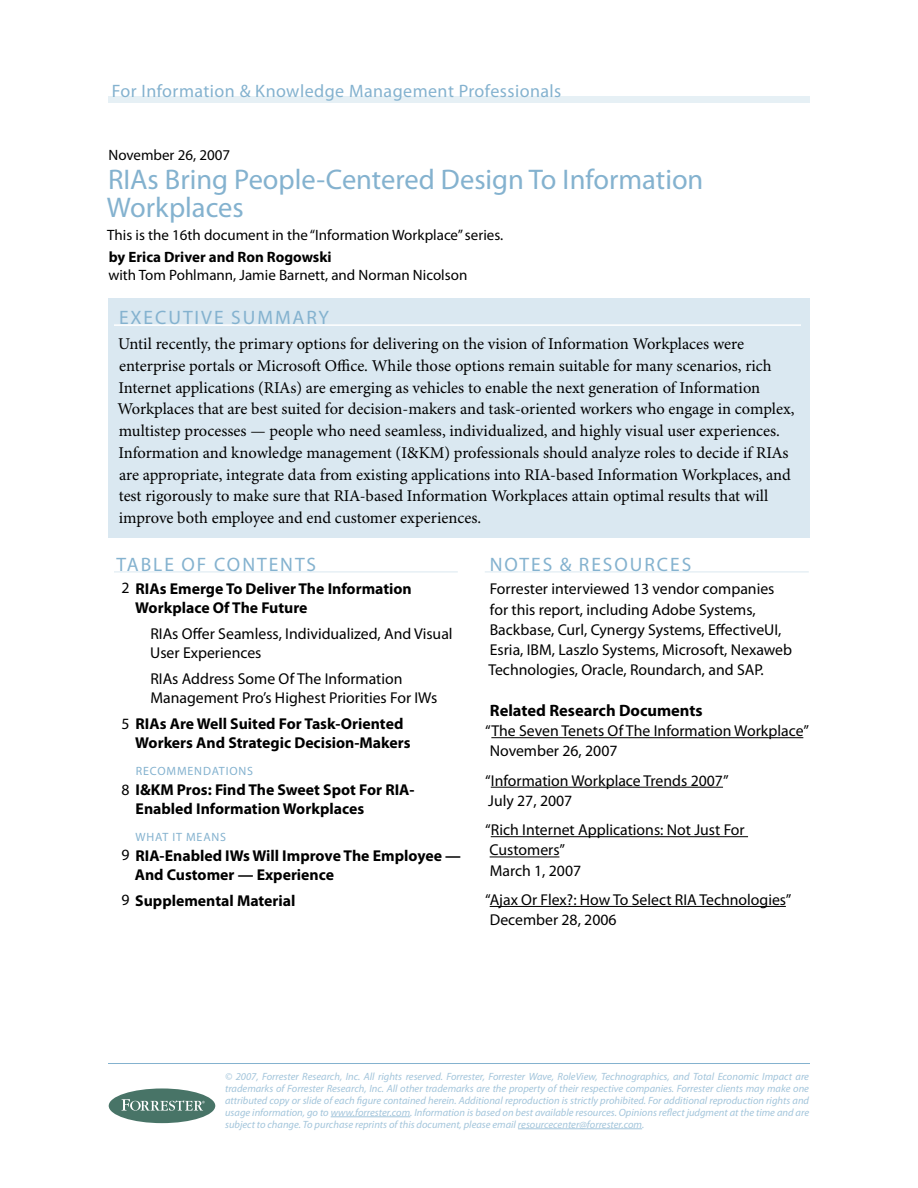
<style>
.page{position:relative;width:918px;height:1188px;background:#fff}
.page>*{position:absolute;margin:0;border:0;box-sizing:border-box;transform-origin:0 0}
.t1{font:28.5px/28.5px "Myriad Pro";color:#84b2cf}
.t2{font:19.5px "Myriad Pro";letter-spacing:.1em;color:#84b2cf}
.t3{font:18px "Myriad Pro";letter-spacing:.025em;color:#84b2cf}
.t4{font:16.5px/21.8px "Minion Pro";letter-spacing:-.005em;color:#000}
.t5{font:700 16.5px "Myriad Pro";color:#000}
.t6{font:15.75px/20.2px "Myriad Pro";color:#000}
.t7{font:700 15.75px/19.5px "Myriad Pro";color:#000}
.t8{font:15px "Myriad Pro";color:#000}
.t9{font:700 15px "Myriad Pro";color:#000}
.t10{font:12px "Myriad Pro";letter-spacing:.07em;color:#84b2cf}
.t11{font:italic 10.5px/12px "Myriad Pro";color:#a3c5db;text-align:justify}
.s1{font-weight:400}
</style>
<div class="page">
<div style="left:108px;top:298px;width:702px;height:240px;background:#dae8f1"></div>
<div style="left:108px;top:97px;width:702px;height:6px;background:#e6f0f5"></div>
<hr style="left:331px;top:1117px;width:79px;height:1px;background:#a3c5db">
<hr style="left:518px;top:1129px;width:124px;height:1px;background:#a3c5db">
<hr style="left:108px;top:1063px;width:702px;height:1px;background:#84b2cf">
<div style="left:109px;top:1088px;width:106px;height:35px;background:#487467;border-radius:50%"></div>
<svg style="left:121px;top:1099px;width:84px;height:12px"></svg>
<hr style="left:114px;top:324px;width:687px;height:2px;background:#fff">
<hr style="left:114px;top:571px;width:344px;height:2px;background:#e6f0f5">
<hr style="left:485px;top:571px;width:324px;height:2px;background:#e6f0f5">
<hr style="left:491px;top:737px;width:312px;height:1px;background:#000">
<hr style="left:491px;top:787px;width:232px;height:1px;background:#000">
<hr style="left:491px;top:836px;width:257px;height:1px;background:#000">
<hr style="left:490px;top:857px;width:69px;height:1px;background:#000">
<hr style="left:490px;top:906px;width:296px;height:1px;background:#000">
<p class="t3" style="left:112px;top:81px;width:451px">For Information &amp; Knowledge Management Professionals</p>
<p class="t8" style="left:109px;top:147px;width:123px">November 26, 2007</p>
<h1 class="t1" style="left:107px;top:166px;width:598px">RIAs Bring People-Centered Design To Information<br>Workplaces</h1>
<p class="t8" style="left:107px;top:227px;width:398px">This is the 16th document in the “Information Workplace” series.</p>
<p class="t9" style="left:109px;top:249px;width:224px">by Erica Driver and Ron Rogowski</p>
<p class="t8" style="left:108px;top:267px;width:360px">with Tom Pohlmann, Jamie Barnett, and Norman Nicolson</p>
<p class="t2" style="left:119px;top:307px;width:212px">EXECUTIVE SUMMARY</p>
<p class="t4" style="left:117px;top:334px;width:679px">Until recently, the primary options for delivering on the vision of Information Workplaces were enterprise portals or Microsoft Office. While those options remain suitable for many scenarios, rich Internet applications (RIAs) are emerging as vehicles to enable the next generation of Information Workplaces that are best suited for decision-makers and task-oriented workers who engage in complex, multistep processes — people who need seamless, individualized, and highly visual user experiences.<br>Information and knowledge management (I&amp;KM) professionals should analyze roles to decide if RIAs are appropriate, integrate data from existing applications into RIA-based Information Workplaces, and test rigorously to make sure that RIA-based Information Workplaces attain optimal results that will improve both employee and end customer experiences.</p>
<p class="t2" style="left:117px;top:554px;width:201px">TABLE OF CONTENTS</p>
<p class="t7" style="left:135px;top:579px;width:278px;text-indent:-14px"><span class="s1">2</span> RIAs Emerge To Deliver The Information<br>Workplace Of The Future</p>
<p class="t6" style="left:150px;top:624px;width:304px;line-height:19.5px">RIAs Offer Seamless, Individualized, And Visual<br>User Experiences</p>
<p class="t6" style="left:150px;top:669px;width:289px;line-height:19.5px">RIAs Address Some Of The Information<br>Management Pro’s Highest Priorities For IWs</p>
<p class="t7" style="left:135px;top:714px;width:277px;text-indent:-14px"><span class="s1">5</span> RIAs Are Well Suited For Task-Oriented<br>Workers And Strategic Decision-Makers</p>
<p class="t10" style="left:136px;top:765px;width:119px">RECOMMENDATIONS</p>
<p class="t7" style="left:136px;top:780px;width:280px;text-indent:-14px"><span class="s1">8</span> I&amp;KM Pros: Find The Sweet Spot For RIA-<br>Enabled Information Workplaces</p>
<p class="t10" style="left:136px;top:831px;width:92px">WHAT IT MEANS</p>
<p class="t7" style="left:135px;top:846px;width:328px;text-indent:-13px"><span class="s1">9</span> RIA-Enabled IWs Will Improve The Employee —<br>And Customer — Experience</p>
<p class="t7" style="left:122px;top:891px;width:175px"><span class="s1">9</span> Supplemental Material</p>
<p class="t2" style="left:490px;top:554px;width:203px">NOTES &amp; RESOURCES</p>
<p class="t6" style="left:488px;top:579px;width:305px">Forrester interviewed 13 vendor companies for this report, including Adobe Systems, Backbase, Curl, Cynergy Systems, EffectiveUI, Esria, IBM, Laszlo Systems, Microsoft, Nexaweb Technologies, Oracle, Roundarch, and SAP.</p>
<p class="t5" style="left:490px;top:701px;width:214px">Related Research Documents</p>
<p class="t6" style="left:485px;top:721px;width:325px">“The Seven Tenets Of The Information Workplace”<br>November 26, 2007</p>
<p class="t6" style="left:485px;top:771px;width:245px">“Information Workplace Trends 2007”<br>July 27, 2007</p>
<p class="t6" style="left:485px;top:820px;width:261px">“Rich Internet Applications: Not Just For<br>Customers”<br>March 1, 2007</p>
<p class="t6" style="left:485px;top:890px;width:308px">“Ajax Or Flex?: How To Select RIA Technologies”<br>December 28, 2006</p>
<p class="t11" style="left:225px;top:1070px;width:586px">© 2007, Forrester Research, Inc. All rights reserved. Forrester, Forrester Wave, RoleView, Technographics, and Total Economic Impact are trademarks of Forrester Research, Inc. All other trademarks are the property of their respective companies. Forrester clients may make one attributed copy or slide of each figure contained herein. Additional reproduction is strictly prohibited. For additional reproduction rights and usage information, go to www.forrester.com. Information is based on best available resources. Opinions reflect judgment at the time and are subject to change. To purchase reprints of this document, please email resourcecenter@forrester.com.</p>
</div>
